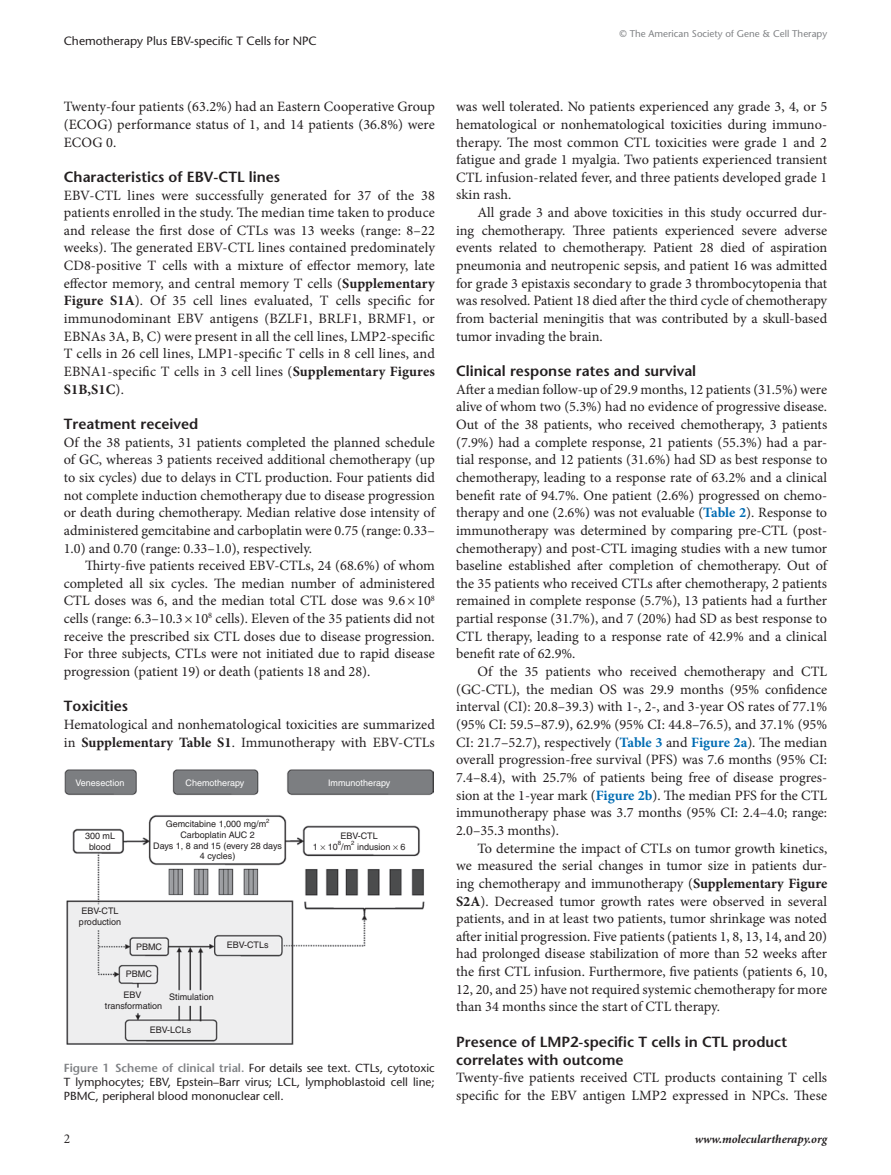
<style>
.page{position:relative;width:891px;height:1175px;background:#fff}
.page>*{position:absolute;margin:0;border:0;box-sizing:border-box;transform-origin:0 0}
.t1{font:600 14.7px/17.7px "ITC Stone Sans";color:#231f20}
.t2{font:14.25px/17.7px "Minion Pro";color:#231f20;text-align:justify}
.t3{font:13.5px "Minion";color:#231f20}
.t4{font:12px "Stone Sans";color:#231f20}
.t5{font:italic 700 12px "Minion";color:#231f20}
.t6{font:11.7px/14.1px "Stone Sans";color:#231f20;text-align:justify}
.t7{font:9.75px "Stone Sans";color:#808285}
.t8{font:9px/10.8px "Helvetica";color:#231f20;text-align:center}
.t9{font:9px "Helvetica";color:#fff}
.t10{font:6px "Helvetica";color:#231f20}
.s1{font-weight:700}
.s2{font-family:"ITC Stone Sans";font-weight:600;color:#808285}
.s3{font-weight:700;color:#006cb3}
</style>
<div class="page">
<img style="left:64px;top:769px;width:369px;height:275px">
<svg style="left:321px;top:845px;width:4px;height:5px"></svg>
<svg style="left:393px;top:845px;width:5px;height:5px"></svg>
<p class="t4" style="left:64px;top:34px;width:254px">Chemotherapy Plus EBV-specific T Cells for NPC</p>
<p class="t7" style="left:620px;top:28px;width:209px">© The American Society of Gene &amp; Cell Therapy</p>
<p class="t2" style="left:64px;top:98px;width:373px">Twenty-four patients (63.2%) had an Eastern Cooperative Group (ECOG) performance status of 1, and 14 patients (36.8%) were ECOG 0.</p>
<p class="t1" style="left:64px;top:168px;width:218px">Characteristics of EBV-CTL lines</p>
<p class="t2" style="left:64px;top:186px;width:373px">EBV-CTL lines were successfully generated for 37 of the 38 patients enrolled in the study. The median time taken to produce and release the first dose of CTLs was 13 weeks (range: 8–22 weeks). The generated EBV-CTL lines contained predominately CD8-positive T cells with a mixture of effector memory, late effector memory, and central memory T cells (<span class="s1">Supplementary Figure S1A</span>). Of 35 cell lines evaluated, T cells specific for immunodominant EBV antigens (BZLF1, BRLF1, BRMF1, or EBNAs 3A, B, C) were present in all the cell lines, LMP2-specific T cells in 26 cell lines, LMP1-specific T cells in 8 cell lines, and EBNA1-specific T cells in 3 cell lines (<span class="s1">Supplementary Figures S1B,S1C</span>).</p>
<p class="t1" style="left:64px;top:415px;width:136px">Treatment received</p>
<p class="t2" style="left:64px;top:433px;width:373px">Of the 38 patients, 31 patients completed the planned schedule of GC, whereas 3 patients received additional chemotherapy (up to six cycles) due to delays in CTL production. Four patients did not complete induction chemotherapy due to disease progression or death during chemotherapy. Median relative dose intensity of administered gemcitabine and carboplatin were 0.75 (range: 0.33– 1.0) and 0.70 (range: 0.33–1.0), respectively.</p>
<p class="t2" style="left:64px;top:557px;width:373px;text-indent:21px">Thirty-five patients received EBV-CTLs, 24 (68.6%) of whom completed all six cycles. The median number of administered CTL doses was 6, and the median total CTL dose was 9.6×10<sup>8 </sup>cells (range: 6.3–10.3×10<sup>8</sup> cells). Eleven of the 35 patients did not receive the prescribed six CTL doses due to disease progression.<br>For three subjects, CTLs were not initiated due to rapid disease progression (patient 19) or death (patients 18 and 28).</p>
<p class="t1" style="left:64px;top:697px;width:66px">Toxicities</p>
<p class="t2" style="left:64px;top:715px;width:373px">Hematological and nonhematological toxicities are summarized in <span class="s1">Supplementary Table S1</span>. Immunotherapy with EBV-CTLs</p>
<p class="t9" style="left:76px;top:777px;width:50px">Venesection</p>
<p class="t8" style="left:85px;top:830px;width:32px">300 mL blood</p>
<p class="t8" style="left:79px;top:906px;width:44px;text-align:left">EBV-CTL production</p>
<p class="t9" style="left:186px;top:777px;width:60px">Chemotherapy</p>
<p class="t9" style="left:328px;top:777px;width:64px">Immunotherapy</p>
<p class="t8" style="left:166px;top:818px;width:102px">Gemcitabine 1,000 mg/m</p>
<p class="t10" style="left:266px;top:817px;width:5px">2</p>
<p class="t8" style="left:153px;top:829px;width:130px">Carboplatin AUC 2<br>Days 1, 8 and 15 (every 28 days<br>4 cycles)</p>
<p class="t8" style="left:313px;top:830px;width:66px;text-align:left;text-indent:28px">EBV-CTL<br>1 10 /m</p>
<p class="t10" style="left:338px;top:840px;width:5px">8</p>
<p class="t10" style="left:351px;top:840px;width:5px">2</p>
<p class="t8" style="left:357px;top:841px;width:50px">indusion 6</p>
<p class="t8" style="left:136px;top:941px;width:28px">PBMC</p>
<p class="t8" style="left:126px;top:968px;width:28px">PBMC</p>
<p class="t8" style="left:105px;top:989px;width:59px">EBV transformation</p>
<p class="t8" style="left:169px;top:991px;width:46px">Stimulation</p>
<p class="t8" style="left:150px;top:1024px;width:43px">EBV-LCLs</p>
<p class="t8" style="left:227px;top:939px;width:43px">EBV-CTLs</p>
<p class="t6" style="left:64px;top:1060px;width:373px"><span class="s2">Figure 1 Scheme of clinical trial.</span> For details see text. CTLs, cytotoxic T lymphocytes; EBV, Epstein–Barr virus; LCL, lymphoblastoid cell line; PBMC, peripheral blood mononuclear cell.</p>
<p class="t2" style="left:456px;top:98px;width:373px">was well tolerated. No patients experienced any grade 3, 4, or 5 hematological or nonhematological toxicities during immuno&shy;therapy. The most common CTL toxicities were grade 1 and 2 fatigue and grade 1 myalgia. Two patients experienced transient CTL infusion-related fever, and three patients developed grade 1 skin rash.</p>
<p class="t2" style="left:456px;top:204px;width:373px;text-indent:21px">All grade 3 and above toxicities in this study occurred dur&shy;ing chemotherapy. Three patients experienced severe adverse events related to chemotherapy. Patient 28 died of aspiration pneumonia and neutropenic sepsis, and patient 16 was admitted for grade 3 epistaxis secondary to grade 3 thrombocytopenia that was resolved. Patient 18 died after the third cycle of chemotherapy from bacterial meningitis that was contributed by a skull-based tumor invading the brain.</p>
<p class="t1" style="left:456px;top:362px;width:242px">Clinical response rates and survival</p>
<p class="t2" style="left:456px;top:380px;width:373px">After a median follow-up of 29.9 months, 12 patients (31.5%) were alive of whom two (5.3%) had no evidence of progressive disease.<br>Out of the 38 patients, who received chemotherapy, 3 patients (7.9%) had a complete response, 21 patients (55.3%) had a par&shy;tial response, and 12 patients (31.6%) had SD as best response to chemotherapy, leading to a response rate of 63.2% and a clinical benefit rate of 94.7%. One patient (2.6%) progressed on chemo&shy;therapy and one (2.6%) was not evaluable (<span class="s3">Table 2</span>). Response to immunotherapy was determined by comparing pre-CTL (post&shy;chemotherapy) and post-CTL imaging studies with a new tumor baseline established after completion of chemotherapy. Out of the 35 patients who received CTLs after chemotherapy, 2 patients remained in complete response (5.7%), 13 patients had a further partial response (31.7%), and 7 (20%) had SD as best response to CTL therapy, leading to a response rate of 42.9% and a clinical benefit rate of 62.9%.</p>
<p class="t2" style="left:456px;top:662px;width:373px;text-indent:21px">Of the 35 patients who received chemotherapy and CTL (GC-CTL), the median OS was 29.9 months (95% confidence interval (CI): 20.8–39.3) with 1-, 2-, and 3-year OS rates of 77.1% (95% CI: 59.5–87.9), 62.9% (95% CI: 44.8–76.5), and 37.1% (95% CI: 21.7–52.7), respectively (<span class="s3">Table 3</span> and <span class="s3">Figure 2a</span>). The median overall progression-free survival (PFS) was 7.6 months (95% CI:<br>7.4–8.4), with 25.7% of patients being free of disease progres&shy;sion at the 1-year mark (<span class="s3">Figure 2b</span>). The median PFS for the CTL immunotherapy phase was 3.7 months (95% CI: 2.4–4.0; range:<br>2.0–35.3 months).</p>
<p class="t2" style="left:456px;top:839px;width:373px;text-indent:21px">To determine the impact of CTLs on tumor growth kinetics, we measured the serial changes in tumor size in patients dur&shy;ing chemotherapy and immunotherapy (<span class="s1">Supplementary Figure S2A</span>). Decreased tumor growth rates were observed in several patients, and in at least two patients, tumor shrinkage was noted after initial progression. Five patients (patients 1, 8, 13, 14, and 20) had prolonged disease stabilization of more than 52 weeks after the first CTL infusion. Furthermore, five patients (patients 6, 10, 12, 20, and 25) have not required systemic chemotherapy for more than 34 months since the start of CTL therapy.</p>
<p class="t1" style="left:456px;top:1032px;width:332px">Presence of LMP2-specific T cells in CTL product correlates with outcome</p>
<p class="t2" style="left:456px;top:1068px;width:373px">Twenty-five patients received CTL products containing T cells specific for the EBV antigen LMP2 expressed in NPCs. These</p>
<p class="t3" style="left:64px;top:1132px;width:8px">2</p>
<p class="t5" style="left:695px;top:1133px;width:134px">www.moleculartherapy.org</p>
</div>
